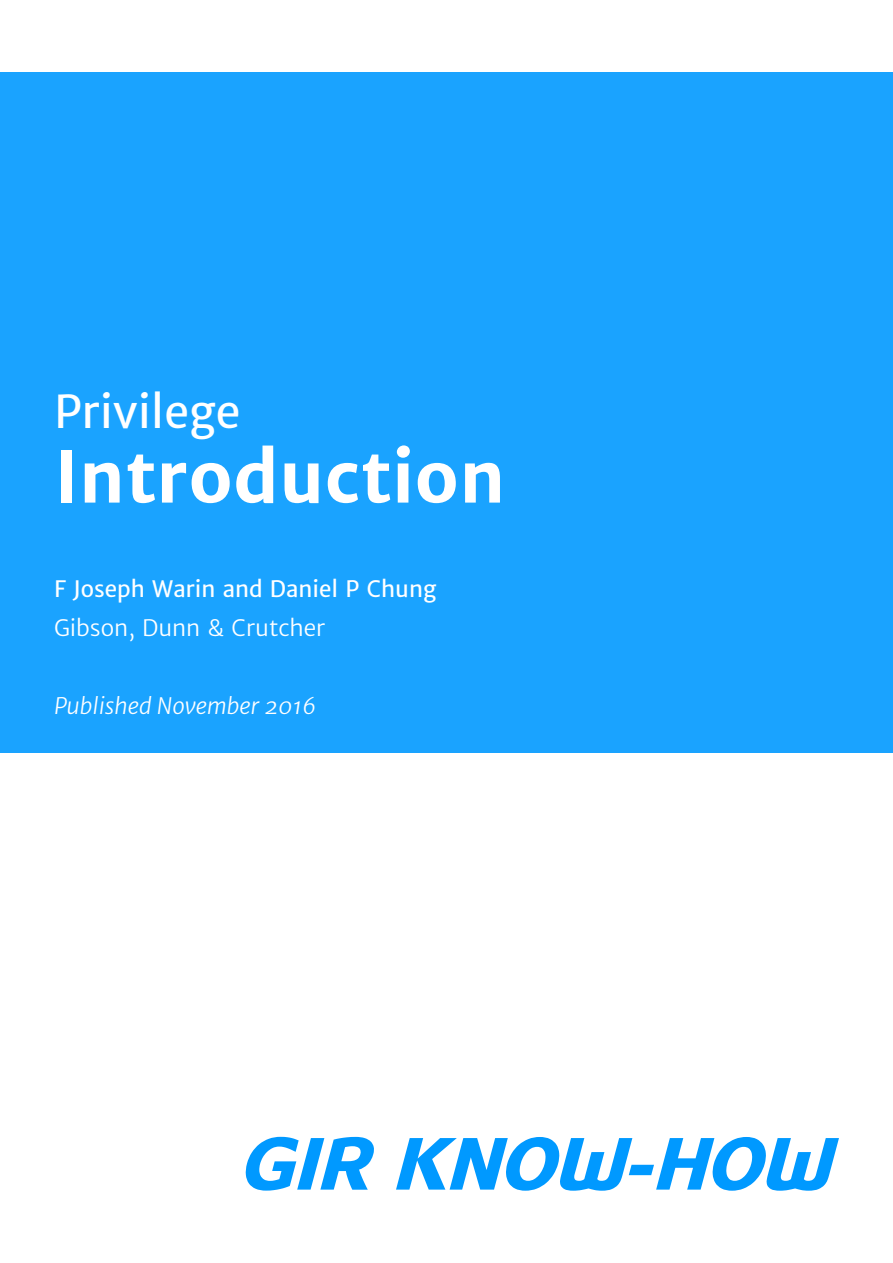
<style>
.page{position:relative;width:893px;height:1263px;background:#fff}
.page>*{position:absolute;margin:0;border:0;box-sizing:border-box;transform-origin:0 0}
.Country_Front{font:700 70.35px "Merriweather Sans";color:#fff}
.Practice_Front{font:45px "Merriweather Sans";color:#fff}
.Lawyers_Front{font:22.5px "Merriweather Sans";color:#fff}
.Firm_Front{font:italic 22.5px "Merriweather Sans";color:#fff}
.Firm_Front-2{font:22.5px "Merriweather Sans";color:#fff}
</style>
<div class="page">
<div style="left:0;top:72px;width:893px;height:681px;background:#1aa3ff"></div>
<svg style="left:246px;top:1137px;width:128px;height:53px"></svg>
<svg style="left:396px;top:1137px;width:443px;height:54px"></svg>
<p class="Practice_Front" style="left:54px;top:384px;width:188px">Privilege</p>
<p class="Country_Front" style="left:54px;top:434px;width:453px">Introduction</p>
<p class="Lawyers_Front" style="left:54px;top:575px;width:384px">F Joseph Warin and Daniel P Chung</p>
<p class="Firm_Front-2" style="left:54px;top:614px;width:273px">Gibson, Dunn &amp; Crutcher</p>
<p class="Firm_Front" style="left:54px;top:692px;width:264px">Published November 2016</p>
</div>
